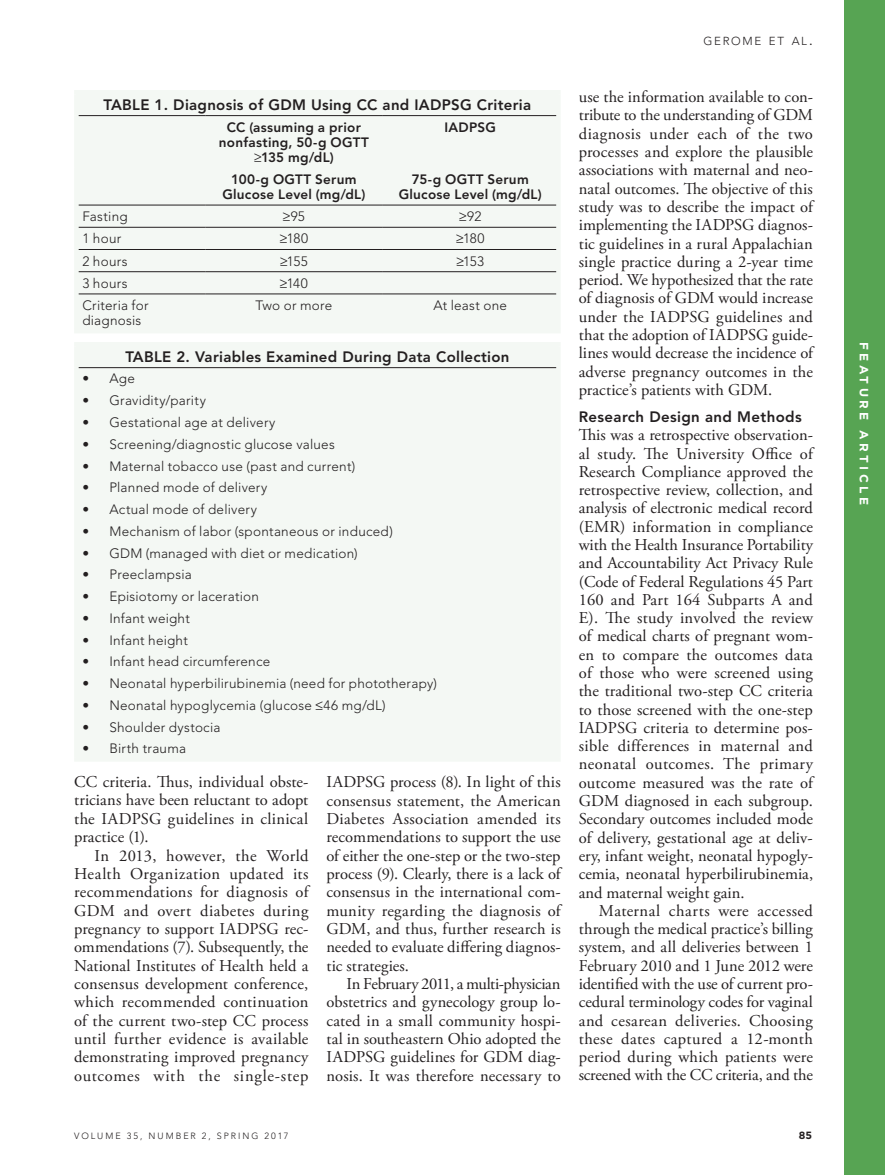
<style>
.page{position:relative;width:885px;height:1175px;background:#fff}
.page>*{position:absolute;margin:0;border:0;box-sizing:border-box;transform-origin:0 0}
.t1{font:16.5px/18.3px "Adobe Garamond Pro";letter-spacing:.005em;color:#231f20;text-align:justify}
.t2{font:800 15px "Avenir LT Std";letter-spacing:.02em;color:#231f20}
.t3{font:300 13.5px/15px "Avenir LT Std";letter-spacing:.02em;color:#231f20}
.t4{font:800 13.5px/15px "Avenir LT Std";letter-spacing:.02em;color:#231f20;text-align:center}
.t5{font:700 12px "Gotham";letter-spacing:.28em;color:#fff}
.t6{font:300 11.55px "Avenir LT Std";letter-spacing:.145em;color:#231f20}
.t7{font:700 10.5px "Gotham";color:#231f20}
.t8{font:300 9px "Avenir LT Std";letter-spacing:.22em;color:#231f20}
.s1{font-size:16.5px}
</style>
<div class="page">
<div style="left:844px;top:0;width:40px;height:1174px;background:#57a453"></div>
<div style="left:79px;top:94px;width:477px;height:235px;background:#f4f8f4"></div>
<hr style="left:74px;top:90px;width:132px;height:4px;background:#f4f8f4">
<div style="left:74px;top:94px;width:5px;height:22px;background:#f4f8f4"></div>
<hr style="left:206px;top:90px;width:176px;height:4px;background:#f4f8f4">
<hr style="left:382px;top:90px;width:178px;height:4px;background:#f4f8f4">
<hr style="left:556px;top:94px;width:4px;height:22px;background:#f4f8f4">
<div style="left:74px;top:116px;width:5px;height:52px;background:#f4f8f4"></div>
<hr style="left:556px;top:116px;width:4px;height:52px;background:#f4f8f4">
<div style="left:74px;top:168px;width:5px;height:37px;background:#f4f8f4"></div>
<hr style="left:556px;top:168px;width:4px;height:37px;background:#f4f8f4">
<div style="left:74px;top:205px;width:5px;height:22px;background:#f4f8f4"></div>
<hr style="left:556px;top:205px;width:4px;height:22px;background:#f4f8f4">
<div style="left:74px;top:227px;width:5px;height:22px;background:#f4f8f4"></div>
<hr style="left:556px;top:227px;width:4px;height:22px;background:#f4f8f4">
<div style="left:74px;top:249px;width:5px;height:23px;background:#f4f8f4"></div>
<hr style="left:556px;top:249px;width:4px;height:23px;background:#f4f8f4">
<div style="left:74px;top:272px;width:5px;height:22px;background:#f4f8f4"></div>
<hr style="left:556px;top:272px;width:4px;height:22px;background:#f4f8f4">
<div style="left:74px;top:294px;width:5px;height:35px;background:#f4f8f4"></div>
<hr style="left:556px;top:294px;width:4px;height:35px;background:#f4f8f4">
<hr style="left:74px;top:329px;width:132px;height:4px;background:#f4f8f4">
<hr style="left:206px;top:329px;width:176px;height:4px;background:#f4f8f4">
<hr style="left:382px;top:329px;width:178px;height:4px;background:#f4f8f4">
<hr style="left:79px;top:115px;width:127px;height:1px;background:#231f20">
<hr style="left:206px;top:115px;width:176px;height:1px;background:#231f20">
<hr style="left:382px;top:115px;width:174px;height:1px;background:#231f20">
<hr style="left:79px;top:205px;width:127px;height:1px;background:#231f20">
<hr style="left:206px;top:205px;width:176px;height:1px;background:#231f20">
<hr style="left:382px;top:205px;width:174px;height:1px;background:#231f20">
<hr style="left:79px;top:227px;width:127px;height:1px;background:#231f20">
<hr style="left:206px;top:227px;width:176px;height:1px;background:#231f20">
<hr style="left:382px;top:227px;width:174px;height:1px;background:#231f20">
<hr style="left:79px;top:249px;width:127px;height:1px;background:#231f20">
<hr style="left:206px;top:249px;width:176px;height:1px;background:#231f20">
<hr style="left:382px;top:249px;width:174px;height:1px;background:#231f20">
<hr style="left:79px;top:271px;width:127px;height:1px;background:#231f20">
<hr style="left:206px;top:271px;width:176px;height:1px;background:#231f20">
<hr style="left:382px;top:271px;width:174px;height:1px;background:#231f20">
<hr style="left:79px;top:294px;width:127px;height:1px;background:#231f20">
<hr style="left:206px;top:294px;width:176px;height:1px;background:#231f20">
<hr style="left:382px;top:294px;width:174px;height:1px;background:#231f20">
<div style="left:79px;top:346px;width:477px;height:411px;background:#f4f8f4"></div>
<hr style="left:74px;top:342px;width:486px;height:4px;background:#f4f8f4">
<div style="left:74px;top:346px;width:5px;height:21px;background:#f4f8f4"></div>
<hr style="left:556px;top:346px;width:4px;height:21px;background:#f4f8f4">
<div style="left:74px;top:367px;width:5px;height:390px;background:#f4f8f4"></div>
<hr style="left:556px;top:367px;width:4px;height:390px;background:#f4f8f4">
<hr style="left:74px;top:757px;width:486px;height:4px;background:#f4f8f4">
<hr style="left:79px;top:367px;width:477px;height:1px;background:#231f20">
<p class="t6" style="left:703px;top:35px;width:111px">GEROME ET AL<span class="s1">.</span></p>
<p class="t2" style="left:104px;top:95px;width:429px">TABLE 1. Diagnosis of GDM Using CC and IADPSG Criteria</p>
<p class="t4" style="left:219px;top:120px;width:151px">CC (assuming a prior nonfasting, 50-g OGTT ≥135 mg/dL)</p>
<p class="t4" style="left:444px;top:120px;width:53px">IADPSG</p>
<p class="t4" style="left:222px;top:172px;width:145px">100-g OGTT Serum<br>Glucose Level (mg/dL)</p>
<p class="t4" style="left:398px;top:172px;width:145px">75-g OGTT Serum<br>Glucose Level (mg/dL)</p>
<p class="t3" style="left:82px;top:209px;width:47px">Fasting</p>
<p class="t3" style="left:283px;top:209px;width:24px">≥95</p>
<p class="t3" style="left:459px;top:209px;width:24px">≥92</p>
<p class="t3" style="left:82px;top:231px;width:40px">1 hour</p>
<p class="t3" style="left:280px;top:231px;width:30px">≥180</p>
<p class="t3" style="left:456px;top:231px;width:30px">≥180</p>
<p class="t3" style="left:82px;top:253px;width:47px">2 hours</p>
<p class="t3" style="left:280px;top:253px;width:29px">≥155</p>
<p class="t3" style="left:456px;top:253px;width:29px">≥153</p>
<p class="t3" style="left:82px;top:276px;width:47px">3 hours</p>
<p class="t3" style="left:280px;top:276px;width:29px">≥140</p>
<p class="t3" style="left:82px;top:298px;width:68px">Criteria for diagnosis</p>
<p class="t3" style="left:255px;top:298px;width:78px">Two or more</p>
<p class="t3" style="left:433px;top:298px;width:75px">At least one</p>
<p class="t2" style="left:125px;top:347px;width:385px">TABLE 2. Variables Examined During Data Collection</p>
<p class="t3" style="left:82px;top:371px;width:54px">• Age</p>
<p class="t3" style="left:82px;top:393px;width:125px">• Gravidity/parity</p>
<p class="t3" style="left:82px;top:415px;width:194px">• Gestational age at delivery</p>
<p class="t3" style="left:82px;top:436px;width:254px">• Screening/diagnostic glucose values</p>
<p class="t3" style="left:82px;top:458px;width:274px">• Maternal tobacco use (past and current)</p>
<p class="t3" style="left:82px;top:480px;width:186px">• Planned mode of delivery</p>
<p class="t3" style="left:82px;top:502px;width:176px">• Actual mode of delivery</p>
<p class="t3" style="left:82px;top:523px;width:312px">• Mechanism of labor (spontaneous or induced)</p>
<p class="t3" style="left:82px;top:545px;width:277px">• GDM (managed with diet or medication)</p>
<p class="t3" style="left:82px;top:567px;width:111px">• Preeclampsia</p>
<p class="t3" style="left:82px;top:589px;width:178px">• Episiotomy or laceration</p>
<p class="t3" style="left:82px;top:610px;width:109px">• Infant weight</p>
<p class="t3" style="left:82px;top:632px;width:107px">• Infant height</p>
<p class="t3" style="left:82px;top:654px;width:189px">• Infant head circumference</p>
<p class="t3" style="left:82px;top:676px;width:356px">• Neonatal hyperbilirubinemia (need for phototherapy)</p>
<p class="t3" style="left:82px;top:697px;width:305px">• Neonatal hypoglycemia (glucose ≤46 mg/dL)</p>
<p class="t3" style="left:82px;top:719px;width:139px">• Shoulder dystocia</p>
<p class="t3" style="left:82px;top:741px;width:105px">• Birth trauma</p>
<p class="t1" style="left:74px;top:773px;width:236px">CC criteria. Thus, individual obste&shy;tricians have been reluctant to adopt the IADPSG guidelines in clinical practice (1).</p>
<p class="t1" style="left:74px;top:846px;width:236px;text-indent:20px">In 2013, however, the World Health Organization updated its recommendations for diagnosis of GDM and overt diabetes during pregnancy to support IADPSG rec&shy;ommendations (7). Subsequently, the National Institutes of Health held a consensus development conference, which recommended continuation of the current two-step CC process until further evidence is available demonstrating improved pregnancy outcomes with the single-step</p>
<p class="t1" style="left:326px;top:773px;width:236px">IADPSG process (8). In light of this consensus statement, the American Diabetes Association amended its recommendations to support the use of either the one-step or the two-step process (9). Clearly, there is a lack of consensus in the international com&shy;munity regarding the diagnosis of GDM, and thus, further research is needed to evaluate differing diagnos&shy;tic strategies.</p>
<p class="t1" style="left:326px;top:975px;width:236px;text-indent:20px">In February 2011, a multi-physician obstetrics and gynecology group lo&shy;cated in a small community hospi&shy;tal in southeastern Ohio adopted the IADPSG guidelines for GDM diag&shy;nosis. It was therefore necessary to</p>
<p class="t1" style="left:578px;top:88px;width:236px">use the information available to con&shy;tribute to the understanding of GDM diagnosis under each of the two processes and explore the plausible associations with maternal and neo&shy;natal outcomes. The objective of this study was to describe the impact of implementing the IADPSG diagnos&shy;tic guidelines in a rural Appalachian single practice during a 2-year time period. We hypothesized that the rate of diagnosis of GDM would increase under the IADPSG guidelines and that the adoption of IADPSG guide&shy;lines would decrease the incidence of adverse pregnancy outcomes in the practice’s patients with GDM.</p>
<p class="t2" style="left:578px;top:408px;width:224px">Research Design and Methods</p>
<p class="t1" style="left:578px;top:426px;width:236px">This was a retrospective observation&shy;al study. The University Office of Research Compliance approved the retrospective review, collection, and analysis of electronic medical record (EMR) information in compliance with the Health Insurance Portability and Accountability Act Privacy Rule (Code of Federal Regulations 45 Part 160 and Part 164 Subparts A and E). The study involved the review of medical charts of pregnant wom&shy;en to compare the outcomes data of those who were screened using the traditional two-step CC criteria to those screened with the one-step IADPSG criteria to determine pos&shy;sible differences in maternal and neonatal outcomes. The primary outcome measured was the rate of GDM diagnosed in each subgroup.<br>Secondary outcomes included mode of delivery, gestational age at deliv&shy;ery, infant weight, neonatal hypogly&shy;cemia, neonatal hyperbilirubinemia, and maternal weight gain.</p>
<p class="t1" style="left:578px;top:902px;width:236px;text-indent:20px">Maternal charts were accessed through the medical practice’s billing system, and all deliveries between 1<br>February 2010 and 1 June 2012 were identified with the use of current pro&shy;cedural terminology codes for vaginal and cesarean deliveries. Choosing these dates captured a 12-month period during which patients were screened with the CC criteria, and the</p>
<p class="t8" style="left:74px;top:1130px;width:216px">VOLUME 35, NUMBER 2, SPRING 2017</p>
<p class="t7" style="left:798px;top:1128px;width:15px">85</p>
<p class="t5" style="left:871px;top:342px;width:164px;rotate:90deg">FEATURE ARTICLE</p>
</div>
